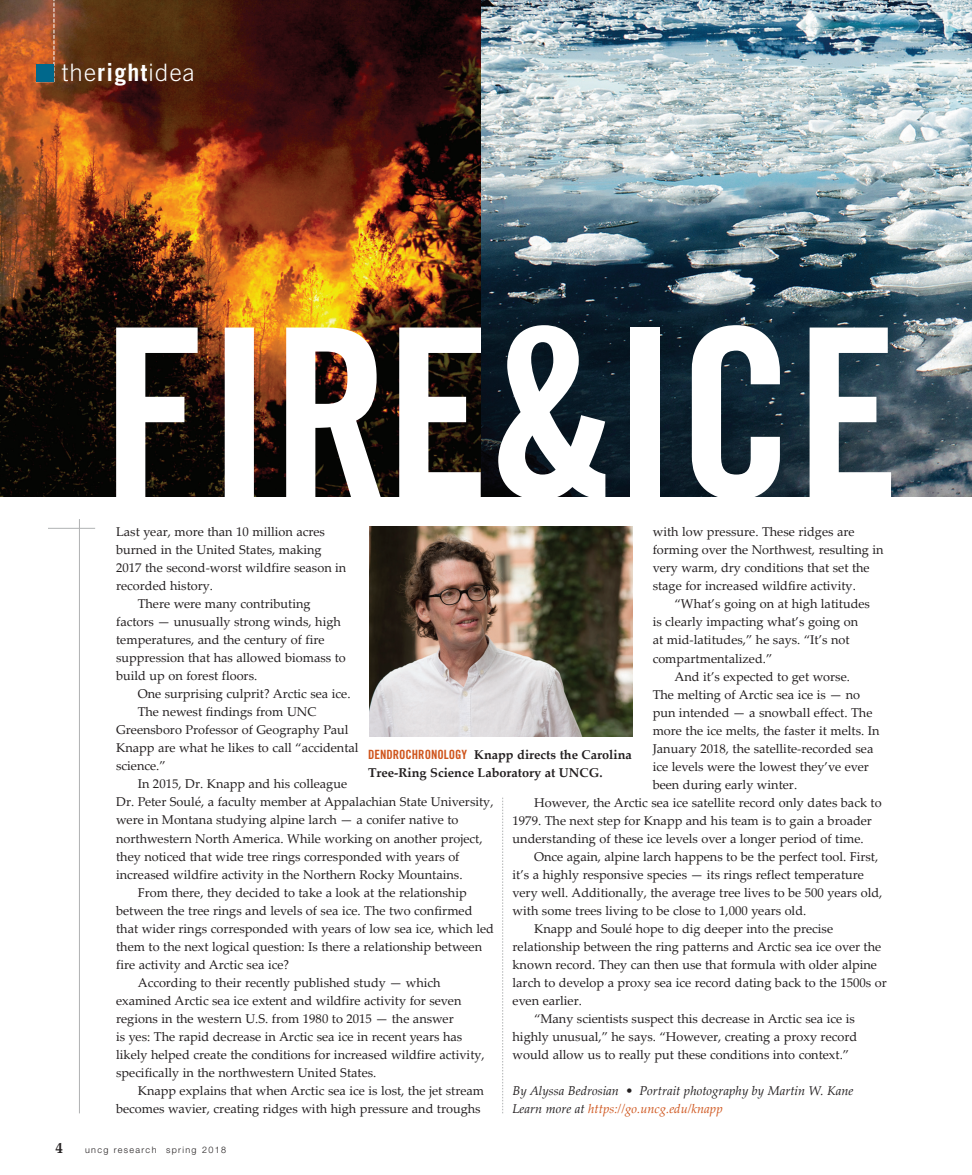
<style>
.page{position:relative;width:972px;height:1175px;background:#fff}
.page>*{position:absolute;margin:0;border:0;box-sizing:border-box;transform-origin:0 0}
.t1{font:235.5px "Trade Gothic Bold Cond Twenty";color:#fff}
.t2{font:300 24px "Trade Gothic";letter-spacing:.05em;color:#fff}
.t3{font:700 15px "Palatino Linotype";color:#231f20}
.t4{font:12.75px/18px "Palatino Linotype";color:#231f20}
.t5{font:italic 12.75px/18px "Palatino Linotype";color:#231f20}
.t6{font:700 12.75px/18px "Palatino Linotype";color:#231f20}
.t7{font:300 9px "Helvetica Neue LT Std";letter-spacing:.15em;color:#231f20}
.s1{font-weight:700}
.s2{color:#cf551d}
.s3{font-family:"Trade Gothic Bold Cond Twenty";font-weight:400;color:#cf551d}
.s4{color:#fff}
</style>
<div class="page">
<img style="left:0;top:0;width:972px;height:496px">
<svg style="left:36px;top:0;width:19px;height:82px"></svg>
<div style="left:36px;top:64px;width:18px;height:18px;background:#00688c"></div>
<svg style="left:502px;top:797px;width:1px;height:316px"></svg>
<hr style="left:79px;top:519px;width:1px;height:594px;background:#b0b2b3">
<hr style="left:48px;top:528px;width:47px;height:1px;background:#b0b2b3">
<svg style="left:116px;top:327px;width:365px;height:170px"></svg>
<img style="left:370px;top:527px;width:262px;height:209px">
<h2 class="t2" style="left:62px;top:58px;width:135px">the<span class="s1">right</span>idea</h2>
<h1 class="t1" style="left:486px;top:270px;width:416px">&amp;ICE</h1>
<p class="t4" style="left:116px;top:522px;width:210px">Last year, more than 10 million acres</p>
<p class="t4" style="left:116px;top:540px;width:207px">burned in the United States, making</p>
<p class="t4" style="left:116px;top:558px;width:232px">2017 the second-worst wildfire season in</p>
<p class="t4" style="left:116px;top:576px;width:98px">recorded history.</p>
<p class="t4" style="left:138px;top:594px;width:174px">There were many contributing</p>
<p class="t4" style="left:116px;top:612px;width:226px">factors — unusually strong winds, high</p>
<p class="t4" style="left:116px;top:630px;width:210px">temperatures, and the century of fire</p>
<p class="t4" style="left:116px;top:648px;width:231px">suppression that has allowed biomass to</p>
<p class="t4" style="left:116px;top:666px;width:143px">build up on forest floors.</p>
<p class="t4" style="left:138px;top:684px;width:214px">One surprising culprit? Arctic sea ice.</p>
<p class="t4" style="left:138px;top:702px;width:180px">The newest findings from UNC</p>
<p class="t4" style="left:116px;top:720px;width:234px">Greensboro Professor of Geography Paul</p>
<p class="t4" style="left:116px;top:738px;width:244px">Knapp are what he likes to call “accidental</p>
<p class="t4" style="left:116px;top:756px;width:51px">science.”</p>
<p class="t4" style="left:138px;top:774px;width:211px">In 2015, Dr. Knapp and his colleague</p>
<p class="t4" style="left:116px;top:792px;width:379px">Dr. Peter Soulé, a faculty member at Appalachian State University,</p>
<p class="t4" style="left:116px;top:810px;width:344px">were in Montana studying alpine larch — a conifer native to</p>
<p class="t4" style="left:116px;top:828px;width:368px">northwestern North America. While working on another project,</p>
<p class="t4" style="left:116px;top:846px;width:345px">they noticed that wide tree rings corresponded with years of</p>
<p class="t4" style="left:116px;top:864px;width:348px">increased wildfire activity in the Northern Rocky Mountains.</p>
<p class="t4" style="left:138px;top:882px;width:330px">From there, they decided to take a look at the relationship</p>
<p class="t4" style="left:116px;top:900px;width:358px">between the tree rings and levels of sea ice. The two confirmed</p>
<p class="t4" style="left:116px;top:918px;width:379px">that wider rings corresponded with years of low sea ice, which led</p>
<p class="t4" style="left:116px;top:936px;width:368px">them to the next logical question: Is there a relationship between</p>
<p class="t4" style="left:116px;top:954px;width:174px">fire activity and Arctic sea ice?</p>
<p class="t4" style="left:138px;top:972px;width:304px">According to their recently published study — which</p>
<p class="t4" style="left:116px;top:990px;width:347px">examined Arctic sea ice extent and wildfire activity for seven</p>
<p class="t4" style="left:116px;top:1008px;width:339px">regions in the western U.S. from 1980 to 2015 — the answer</p>
<p class="t4" style="left:116px;top:1026px;width:348px">is yes: The rapid decrease in Arctic sea ice in recent years has</p>
<p class="t4" style="left:116px;top:1044px;width:370px">likely helped create the conditions for increased wildfire activity,</p>
<p class="t4" style="left:116px;top:1062px;width:262px">specifically in the northwestern United States.</p>
<p class="t4" style="left:138px;top:1080px;width:348px">Knapp explains that when Arctic sea ice is lost, the jet stream</p>
<p class="t4" style="left:116px;top:1098px;width:366px">becomes wavier, creating ridges with high pressure and troughs</p>
<p class="t4" style="left:653px;top:522px;width:232px">with low pressure. These ridges are forming over the Northwest, resulting in very warm, dry conditions that set the stage for increased wildfire activity.</p>
<p class="t4" style="left:675px;top:594px;width:197px">“What’s going on at high latitudes</p>
<p class="t4" style="left:653px;top:612px;width:207px">is clearly impacting what’s going on</p>
<p class="t4" style="left:653px;top:630px;width:199px">at mid-latitudes,” he says. “It’s not</p>
<p class="t4" style="left:653px;top:648px;width:121px">compartmentalized.”</p>
<p class="t4" style="left:675px;top:666px;width:177px">And it’s expected to get worse.</p>
<p class="t4" style="left:653px;top:684px;width:209px">The melting of Arctic sea ice is — no</p>
<p class="t4" style="left:653px;top:702px;width:221px">pun intended — a snowball effect. The</p>
<p class="t4" style="left:653px;top:720px;width:228px">more the ice melts, the faster it melts. In</p>
<p class="t4" style="left:653px;top:738px;width:222px">January 2018, the satellite-recorded sea</p>
<p class="t4" style="left:653px;top:756px;width:218px">ice levels were the lowest they’ve ever</p>
<p class="t4" style="left:653px;top:774px;width:146px">been during early winter.</p>
<p class="t4" style="left:534px;top:792px;width:349px">However, the Arctic sea ice satellite record only dates back to</p>
<p class="t4" style="left:513px;top:810px;width:361px">1979. The next step for Knapp and his team is to gain a broader</p>
<p class="t4" style="left:513px;top:828px;width:353px">understanding of these ice levels over a longer period of time.</p>
<p class="t4" style="left:534px;top:846px;width:346px">Once again, alpine larch happens to be the perfect tool. First,</p>
<p class="t4" style="left:513px;top:864px;width:353px">it’s a highly responsive species — its rings reflect temperature</p>
<p class="t4" style="left:513px;top:882px;width:371px">very well. Additionally, the average tree lives to be 500 years old,</p>
<p class="t4" style="left:513px;top:900px;width:295px">with some trees living to be close to 1,000 years old.</p>
<p class="t4" style="left:534px;top:918px;width:300px">Knapp and Soulé hope to dig deeper into the precise</p>
<p class="t4" style="left:513px;top:936px;width:370px">relationship between the ring patterns and Arctic sea ice over the</p>
<p class="t4" style="left:513px;top:954px;width:366px">known record. They can then use that formula with older alpine</p>
<p class="t4" style="left:513px;top:972px;width:376px">larch to develop a proxy sea ice record dating back to the 1500s or</p>
<p class="t4" style="left:513px;top:990px;width:71px">even earlier.</p>
<p class="t4" style="left:534px;top:1008px;width:322px">“Many scientists suspect this decrease in Arctic sea ice is</p>
<p class="t4" style="left:513px;top:1026px;width:346px">highly unusual,” he says. “However, creating a proxy record</p>
<p class="t4" style="left:513px;top:1044px;width:338px">would allow us to really put these conditions into context.”</p>
<p class="t5" style="left:513px;top:1080px;width:342px">By Alyssa Bedrosian • Portrait photography by Martin W. Kane<br>Learn more at <span class="s2">https://go.uncg.edu/knapp</span></p>
<p class="t6" style="left:368px;top:745px;width:265px"><span class="s3">DENDROCHRONOLOGY</span> Knapp directs the Carolina<br>Tree-Ring Science Laboratory at UNCG.<span class="s4">.</span></p>
<p class="t3" style="left:56px;top:1137px;width:9px">4</p>
<p class="t7" style="left:85px;top:1144px;width:143px">uncg research spring 2018</p>
</div>
